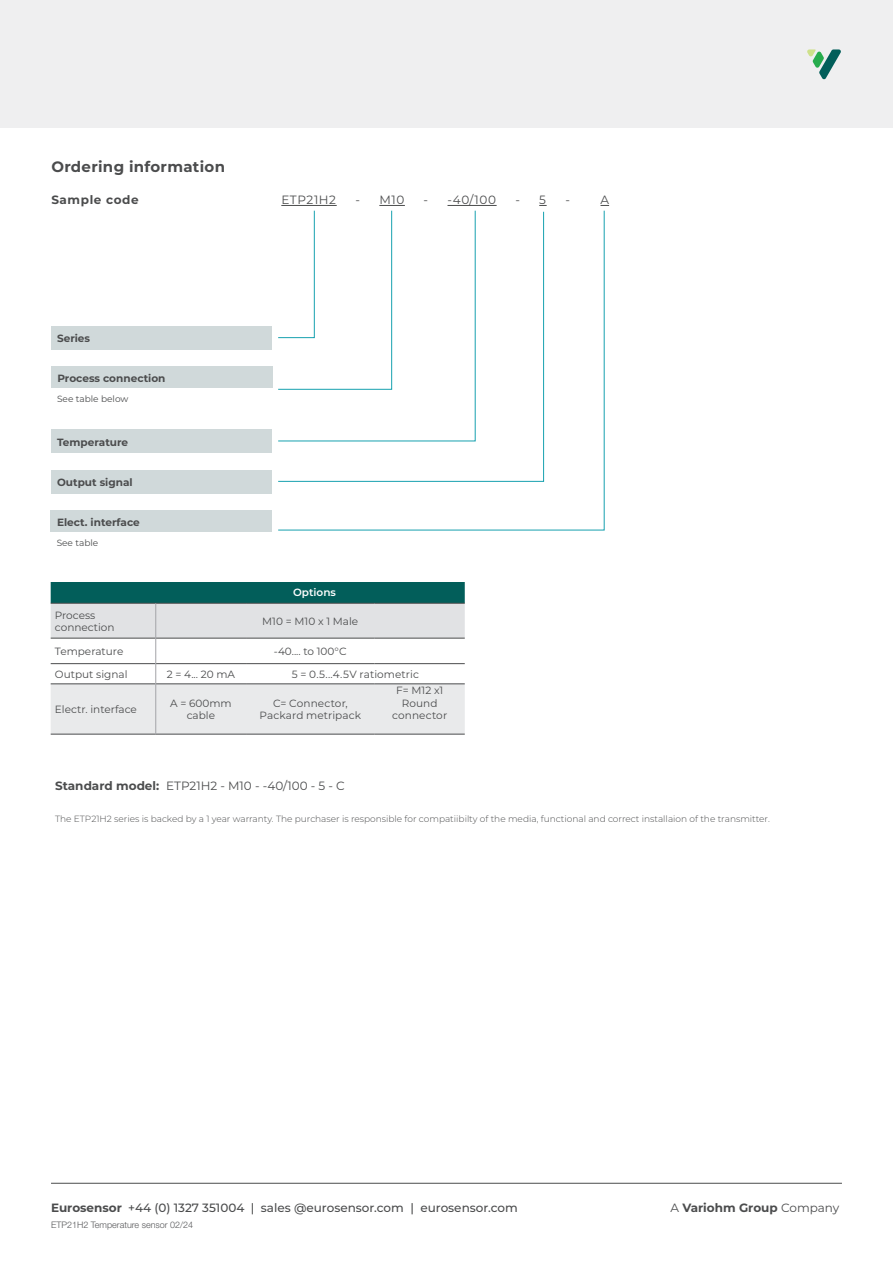
<style>
.page{position:relative;width:893px;height:1263px;background:#fff}
.page>*{position:absolute;margin:0;border:0;box-sizing:border-box;transform-origin:0 0}
.body_copy{font:700 15px "Montserrat";letter-spacing:.02em;color:#4b4c4d}
.t1{font:500 12px "Montserrat";color:#4b4c4d}
.t2{font:12px "Montserrat";color:#4b4c4d}
.t3{font:700 12px "Montserrat";color:#4b4c4d}
.t4{font:12px "Montserrat";letter-spacing:.02em;color:#4b4c4d}
.t5{font:700 12px "Montserrat";letter-spacing:.05em;color:#4b4c4d}
.t6{font:12px "Montserrat";letter-spacing:.05em;color:#4b4c4d}
.t7{font:10.5px/12.6px "Montserrat";color:#4b4c4d;text-align:center}
.body_copy-2{font:700 10.5px "Montserrat";color:#4b4c4d}
.t8{font:600 10.5px "Montserrat";color:#fff}
.Body_text_tables{font:300 9px "Montserrat";color:#4b4c4d}
.Body_text_tables-2{font:300 9px "Helvetica Neue LT Pro";color:#57585a}
.body_copy-3{font:9px "Montserrat";color:#4b4c4d}
.s1{font-weight:700}
.s2{font-weight:400}
</style>
<div class="page">
<div style="left:0;top:0;width:893px;height:128px;background:#efeff0"></div>
<hr style="left:51px;top:1183px;width:791px;height:1px;background:#4b4c4d">
<svg style="left:807px;top:49px;width:34px;height:31px"></svg>
<hr style="left:447px;top:205px;width:50px;height:1px;background:#4b4c4d">
<svg style="left:278px;top:210px;width:327px;height:320px"></svg>
<svg style="left:278px;top:205px;width:127px;height:185px"></svg>
<div style="left:51px;top:326px;width:221px;height:24px;background:#d0d9da"></div>
<div style="left:51px;top:470px;width:221px;height:23px;background:#d0d9da"></div>
<div style="left:51px;top:429px;width:221px;height:24px;background:#d0d9da"></div>
<div style="left:51px;top:367px;width:221px;height:21px;background:#d0d9da"></div>
<div style="left:51px;top:510px;width:221px;height:21px;background:#d0d9da"></div>
<hr style="left:51px;top:734px;width:105px;height:1px;background:#4b4c4d">
<hr style="left:156px;top:734px;width:90px;height:1px;background:#4b4c4d">
<hr style="left:246px;top:734px;width:129px;height:1px;background:#4b4c4d">
<hr style="left:375px;top:734px;width:90px;height:1px;background:#4b4c4d">
<svg style="left:51px;top:582px;width:414px;height:152px"></svg>
<hr style="left:155px;top:684px;width:1px;height:50px;background:#a3a4a8">
<p class="body_copy" style="left:51px;top:156px;width:175px">Ordering information</p>
<p class="t5" style="left:51px;top:191px;width:89px">Sample code</p>
<p class="t6" style="left:281px;top:192px;width:56px">ETP21H2</p>
<p class="t4" style="left:355px;top:192px;width:50px">- M10</p>
<p class="t4" style="left:424px;top:192px;width:74px">- -40/100</p>
<p class="t4" style="left:515px;top:192px;width:32px">- 5</p>
<p class="t4" style="left:565px;top:192px;width:6px">-</p>
<p class="t4" style="left:600px;top:192px;width:10px">A</p>
<p class="body_copy-2" style="left:57px;top:331px;width:35px">Series</p>
<p class="body_copy-2" style="left:57px;top:371px;width:110px">Process connection</p>
<p class="body_copy-3" style="left:57px;top:392px;width:73px">See table below</p>
<p class="body_copy-2" style="left:57px;top:434px;width:73px">Temperature</p>
<p class="body_copy-2" style="left:57px;top:475px;width:77px">Output signal</p>
<p class="body_copy-2" style="left:57px;top:515px;width:84px">Elect. interface</p>
<p class="body_copy-3" style="left:57px;top:536px;width:43px">See table</p>
<p class="t8" style="left:293px;top:585px;width:44px">Options</p>
<p class="t7" style="left:55px;top:608px;width:61px;text-align:left">Process connection</p>
<p class="t7" style="left:262px;top:614px;width:98px">M10 = M10 x 1 Male</p>
<p class="t7" style="left:55px;top:644px;width:70px">Temperature</p>
<p class="t7" style="left:274px;top:644px;width:74px">-40.... to 100°C</p>
<p class="t7" style="left:55px;top:667px;width:74px">Output signal</p>
<p class="t7" style="left:167px;top:667px;width:70px">2 = 4... 20 mA</p>
<p class="t7" style="left:292px;top:667px;width:129px">5 = 0.5...4.5V ratiometric</p>
<p class="t7" style="left:55px;top:703px;width:83px">Electr. interface</p>
<p class="t7" style="left:170px;top:696px;width:63px">A = 600mm cable</p>
<p class="t7" style="left:273px;top:696px;width:76px">C= Connector,</p>
<p class="t7" style="left:392px;top:684px;width:57px">F= M12 x1<br>Round connector</p>
<p class="t7" style="left:260px;top:709px;width:103px">Packard metripack</p>
<p class="t2" style="left:55px;top:777px;width:291px"><span class="s1">Standard model:</span> ETP21H2 - M10 - -40/100 - 5 - C</p>
<p class="Body_text_tables" style="left:55px;top:813px;width:716px">The ETP21H2 series is backed by a 1 year warranty. The purchaser is responsible for compatiibilty of the media, functional and correct installaion of the transmitter.</p>
<p class="t1" style="left:51px;top:1200px;width:468px"><span class="s1">Eurosensor</span> +44 (0) 1327 351004 | sales @eurosensor.com | eurosensor.com</p>
<p class="t3" style="left:670px;top:1199px;width:170px"><span class="s2">A</span> Variohm Group <span class="s2">Company</span></p>
<p class="Body_text_tables-2" style="left:51px;top:1219px;width:144px">ETP21H2 Temperature sensor 02/24</p>
</div>
